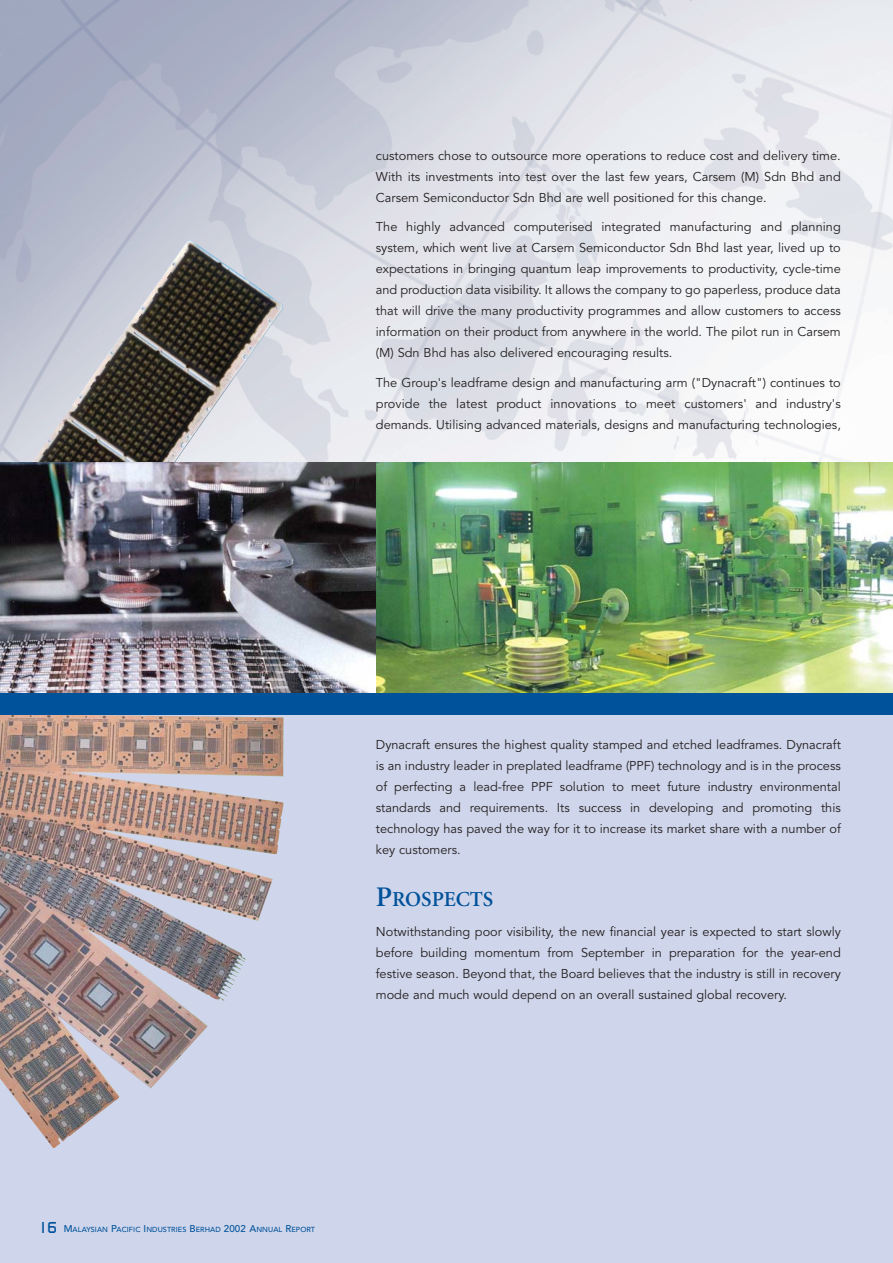
<style>
.page{position:relative;width:893px;height:1263px;background:#fff}
.page>*{position:absolute;margin:0;border:0;box-sizing:border-box;transform-origin:0 0}
.t1{font:600 21.3px "Minion";color:#00529b}
.t2{font:12.75px/21px "Avenir";color:#231f20;text-align:justify}
.t3{font:500 7.35px "Avenir";letter-spacing:.01em;color:#00529b}
.s1{font-size:28.5px}
.s2{font-family:"Bazouk S Si";font-weight:400;font-size:15px}
.s3{font-size:9.75px}
</style>
<div class="page">
<div style="left:0;top:696px;width:892px;height:567px;background:#cfd5ea"></div>
<img style="left:0;top:0;width:892px;height:463px">
<img style="left:375px;top:463px;width:517px;height:230px">
<img style="left:0;top:239px;width:283px;height:224px">
<img style="left:0;top:463px;width:375px;height:230px">
<img style="left:0;top:715px;width:284px;height:433px">
<div style="left:0;top:693px;width:892px;height:22px;background:#00529b"></div>
<p class="t2" style="left:376px;top:146px;width:466px">customers chose to outsource more operations to reduce cost and delivery time.<br>With its investments into test over the last few years, Carsem (M) Sdn Bhd and Carsem Semiconductor Sdn Bhd are well positioned for this change.</p>
<p class="t2" style="left:376px;top:218px;width:466px">The highly advanced computerised integrated manufacturing and planning system, which went live at Carsem Semiconductor Sdn Bhd last year, lived up to expectations in bringing quantum leap improvements to productivity, cycle-time and production data visibility. It allows the company to go paperless, produce data that will drive the many productivity programmes and allow customers to access information on their product from anywhere in the world. The pilot run in Carsem (M) Sdn Bhd has also delivered encouraging results.</p>
<p class="t2" style="left:376px;top:373px;width:466px">The Group's leadframe design and manufacturing arm ("Dynacraft") continues to provide the latest product innovations to meet customers' and industry's demands. Utilising advanced materials, designs and manufacturing technologies,</p>
<p class="t2" style="left:376px;top:736px;width:466px">Dynacraft ensures the highest quality stamped and etched leadframes. Dynacraft is an industry leader in preplated leadframe (PPF) technology and is in the process of perfecting a lead-free PPF solution to meet future industry environmental standards and requirements. Its success in developing and promoting this technology has paved the way for it to increase its market share with a number of key customers.</p>
<h1 class="t1" style="left:376px;top:891px;width:119px"><span class="s1">P</span>ROSPECTS</h1>
<p class="t2" style="left:376px;top:922px;width:466px">Notwithstanding poor visibility, the new financial year is expected to start slowly before building momentum from September in preparation for the year-end festive season. Beyond that, the Board believes that the industry is still in recovery mode and much would depend on an overall sustained global recovery.</p>
<p class="t3" style="left:39px;top:1227px;width:277px"><span class="s2">16</span> <span class="s3">M</span>ALAYSIAN <span class="s3">P</span>ACIFIC <span class="s3">I</span>NDUSTRIES <span class="s3">B</span>ERHAD <span class="s3">2002 A</span>NNUAL <span class="s3">R</span>EPORT</p>
</div>
